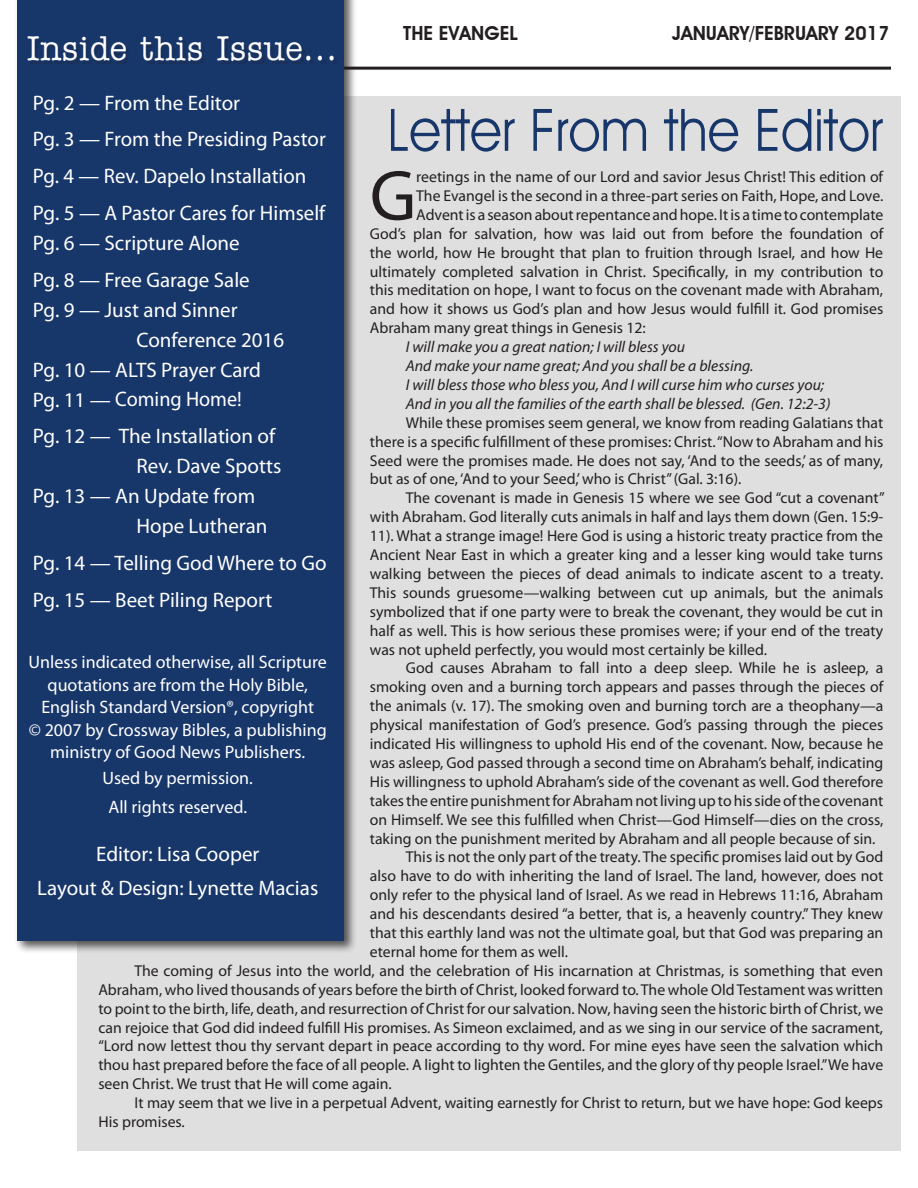
<style>
.page{position:relative;width:918px;height:1188px;background:#fff}
.page>*{position:absolute;margin:0;border:0;box-sizing:border-box;transform-origin:0 0}
.t1{font:71.85px "Myriad Pro";color:#231f20}
.t2{font:59.4px "Advantage";color:#17366a;scale:.89 1}
.t3{font:34.65px "Memo Normal";letter-spacing:.02em;color:#fff;scale:.92 1}
.t4{font:21px/36.8px "Myriad Pro";color:#fff}
.t5{font:600 19.5px "Advantage";color:#231f20}
.t6{font:18px/22.5px "Myriad Pro";color:#fff;text-align:center}
.t7{font:15.75px/18.9px "Myriad Pro";color:#231f20;text-align:justify}
.t8{font:italic 15.75px/18.9px "Myriad Pro";color:#231f20}
</style>
<div class="page">
<div style="left:77px;top:96px;width:824px;height:1055px;background:#dfdfdf"></div>
<hr style="left:32px;top:67px;width:859px;height:3px;background:#231f20">
<div style="left:14px;top:0;width:355px;height:994px;background:#231f20;opacity:.75"></div>
<div style="left:17px;top:0;width:327px;height:940px;background:#17366a"></div>
<div style="left:30px;top:39px;width:361px;height:74px;background:#231f20;opacity:.22"></div>
<svg style="left:338px;top:0;width:17px;height:940px"></svg>
<p class="t5" style="left:403px;top:21px;width:116px">THE EVANGEL</p>
<p class="t5" style="left:672px;top:21px;width:218px">JANUARY/FEBRUARY 2017</p>
<h3 class="t3" style="left:27px;top:26px;width:338px">Inside this Issue...</h3>
<h3 class="t4" style="left:33px;top:84px;width:294px">Pg. 2 — From the Editor<br>Pg. 3 — From the Presiding Pastor<br>Pg. 4 — Rev. Dapelo Installation<br>Pg. 5 — A Pastor Cares for Himself</h3>
<h3 class="t4" style="left:33px;top:224px;width:218px">Pg. 6 — Scripture Alone<br>Pg. 8 — Free Garage Sale</h3>
<h3 class="t4" style="left:33px;top:291px;width:206px">Pg. 9 — Just and Sinner</h3>
<h3 class="t4" style="left:137px;top:321px;width:149px">Conference 2016</h3>
<h3 class="t4" style="left:33px;top:351px;width:230px">Pg. 10 — ALTS Prayer Card</h3>
<h3 class="t4" style="left:33px;top:381px;width:210px">Pg. 11 — Coming Home!</h3>
<h3 class="t4" style="left:33px;top:418px;width:244px">Pg. 12 — The Installation of</h3>
<h3 class="t4" style="left:137px;top:448px;width:146px">Rev. Dave Spotts</h3>
<h3 class="t4" style="left:33px;top:478px;width:224px">Pg. 13 — An Update from</h3>
<h3 class="t4" style="left:137px;top:508px;width:132px">Hope Lutheran</h3>
<h3 class="t4" style="left:33px;top:544px;width:295px">Pg. 14 — Telling God Where to Go<br>Pg. 15 — Beet Piling Report</h3>
<h2 class="t2" style="left:387px;top:94px;width:558px">Letter From the Editor</h2>
<h1 class="t1" style="left:370px;top:151px;width:48px">G</h1>
<p class="t7" style="left:416px;top:167px;width:469px">reetings in the name of our Lord and savior Jesus Christ! This edition of</p>
<p class="t7" style="left:416px;top:186px;width:469px">The Evangel is the second in a three-part series on Faith, Hope, and Love.</p>
<p class="t7" style="left:416px;top:205px;width:469px">Advent is a season about repentance and hope. It is a time to contemplate</p>
<p class="t7" style="left:370px;top:224px;width:515px">God’s plan for salvation, how was laid out from before the foundation of</p>
<p class="t7" style="left:370px;top:243px;width:515px">the world, how He brought that plan to fruition through Israel, and how He</p>
<p class="t7" style="left:370px;top:262px;width:515px">ultimately completed salvation in Christ. Specifically, in my contribution to</p>
<p class="t7" style="left:370px;top:280px;width:515px">this meditation on hope, I want to focus on the covenant made with Abraham,</p>
<p class="t7" style="left:370px;top:299px;width:515px">and how it shows us God’s plan and how Jesus would fulfill it. God promises</p>
<p class="t7" style="left:370px;top:318px;width:277px">Abraham many great things in Genesis 12:</p>
<p class="t8" style="left:406px;top:337px;width:426px">I will make you a great nation; I will bless you<br>And make your name great; And you shall be a blessing.<br>I will bless those who bless you, And I will curse him who curses you; And in you all the families of the earth shall be blessed. (Gen. 12:2-3)</p>
<p class="t7" style="left:370px;top:413px;width:515px;text-indent:36px">While these promises seem general, we know from reading Galatians that there is a specific fulfillment of these promises: Christ. “Now to Abraham and his Seed were the promises made. He does not say, ‘And to the seeds,’ as of many, but as of one, ‘And to your Seed,’ who is Christ” (Gal. 3:16).</p>
<p class="t7" style="left:370px;top:488px;width:516px;text-indent:36px">The covenant is made in Genesis 15 where we see God “cut a covenant” with Abraham. God literally cuts animals in half and lays them down (Gen. 15:9- 11). What a strange image! Here God is using a historic treaty practice from the Ancient Near East in which a greater king and a lesser king would take turns walking between the pieces of dead animals to indicate ascent to a treaty.<br>This sounds gruesome—walking between cut up animals, but the animals symbolized that if one party were to break the covenant, they would be cut in half as well. This is how serious these promises were; if your end of the treaty was not upheld perfectly, you would most certainly be killed.</p>
<p class="t7" style="left:406px;top:658px;width:479px">God causes Abraham to fall into a deep sleep. While he is asleep, a</p>
<p class="t7" style="left:370px;top:677px;width:515px">smoking oven and a burning torch appears and passes through the pieces of</p>
<p class="t7" style="left:370px;top:696px;width:515px">the animals (v. 17). The smoking oven and burning torch are a theophany—a</p>
<p class="t7" style="left:370px;top:715px;width:515px">physical manifestation of God’s presence. God’s passing through the pieces</p>
<p class="t7" style="left:370px;top:734px;width:515px">indicated His willingness to uphold His end of the covenant. Now, because he</p>
<p class="t7" style="left:370px;top:753px;width:515px">was asleep, God passed through a second time on Abraham’s behalf, indicating</p>
<p class="t7" style="left:370px;top:772px;width:515px">His willingness to uphold Abraham’s side of the covenant as well. God therefore</p>
<p class="t7" style="left:370px;top:791px;width:515px">takes the entire punishment for Abraham not living up to his side of the covenant</p>
<p class="t7" style="left:370px;top:810px;width:515px">on Himself. We see this fulfilled when Christ—God Himself—dies on the cross,</p>
<p class="t7" style="left:370px;top:829px;width:507px">taking on the punishment merited by Abraham and all people because of sin.</p>
<p class="t7" style="left:406px;top:847px;width:479px">This is not the only part of the treaty. The specific promises laid out by God</p>
<p class="t7" style="left:370px;top:866px;width:515px">also have to do with inheriting the land of Israel. The land, however, does not</p>
<p class="t7" style="left:370px;top:885px;width:515px">only refer to the physical land of Israel. As we read in Hebrews 11:16, Abraham</p>
<p class="t7" style="left:370px;top:904px;width:515px">and his descendants desired “a better, that is, a heavenly country.” They knew</p>
<p class="t7" style="left:370px;top:923px;width:515px">that this earthly land was not the ultimate goal, but that God was preparing an</p>
<p class="t7" style="left:370px;top:942px;width:200px">eternal home for them as well.</p>
<p class="t7" style="left:134px;top:961px;width:750px">The coming of Jesus into the world, and the celebration of His incarnation at Christmas, is something that even</p>
<p class="t7" style="left:98px;top:980px;width:787px">Abraham, who lived thousands of years before the birth of Christ, looked forward to. The whole Old Testament was written</p>
<p class="t7" style="left:98px;top:999px;width:786px">to point to the birth, life, death, and resurrection of Christ for our salvation. Now, having seen the historic birth of Christ, we</p>
<p class="t7" style="left:98px;top:1018px;width:786px">can rejoice that God did indeed fulfill His promises. As Simeon exclaimed, and as we sing in our service of the sacrament,</p>
<p class="t7" style="left:98px;top:1036px;width:786px">“Lord now lettest thou thy servant depart in peace according to thy word. For mine eyes have seen the salvation which</p>
<p class="t7" style="left:98px;top:1055px;width:786px">thou hast prepared before the face of all people. A light to lighten the Gentiles, and the glory of thy people Israel.” We have</p>
<p class="t7" style="left:98px;top:1074px;width:295px">seen Christ. We trust that He will come again.</p>
<p class="t7" style="left:134px;top:1093px;width:750px">It may seem that we live in a perpetual Advent, waiting earnestly for Christ to return, but we have hope: God keeps</p>
<p class="t7" style="left:98px;top:1112px;width:88px">His promises.</p>
<p class="t6" style="left:29px;top:651px;width:300px">Unless indicated otherwise, all Scripture quotations are from the Holy Bible, English Standard Version®, copyright<br>© 2007 by Crossway Bibles, a publishing ministry of Good News Publishers.</p>
<p class="t6" style="left:102px;top:763px;width:152px;line-height:29.2px">Used by permission.<br>All rights reserved.</p>
<h3 class="t4" style="left:37px;top:837px;width:283px;line-height:33.8px;text-align:center">Editor: Lisa Cooper<br>Layout &amp; Design: Lynette Macias</h3>
</div>
